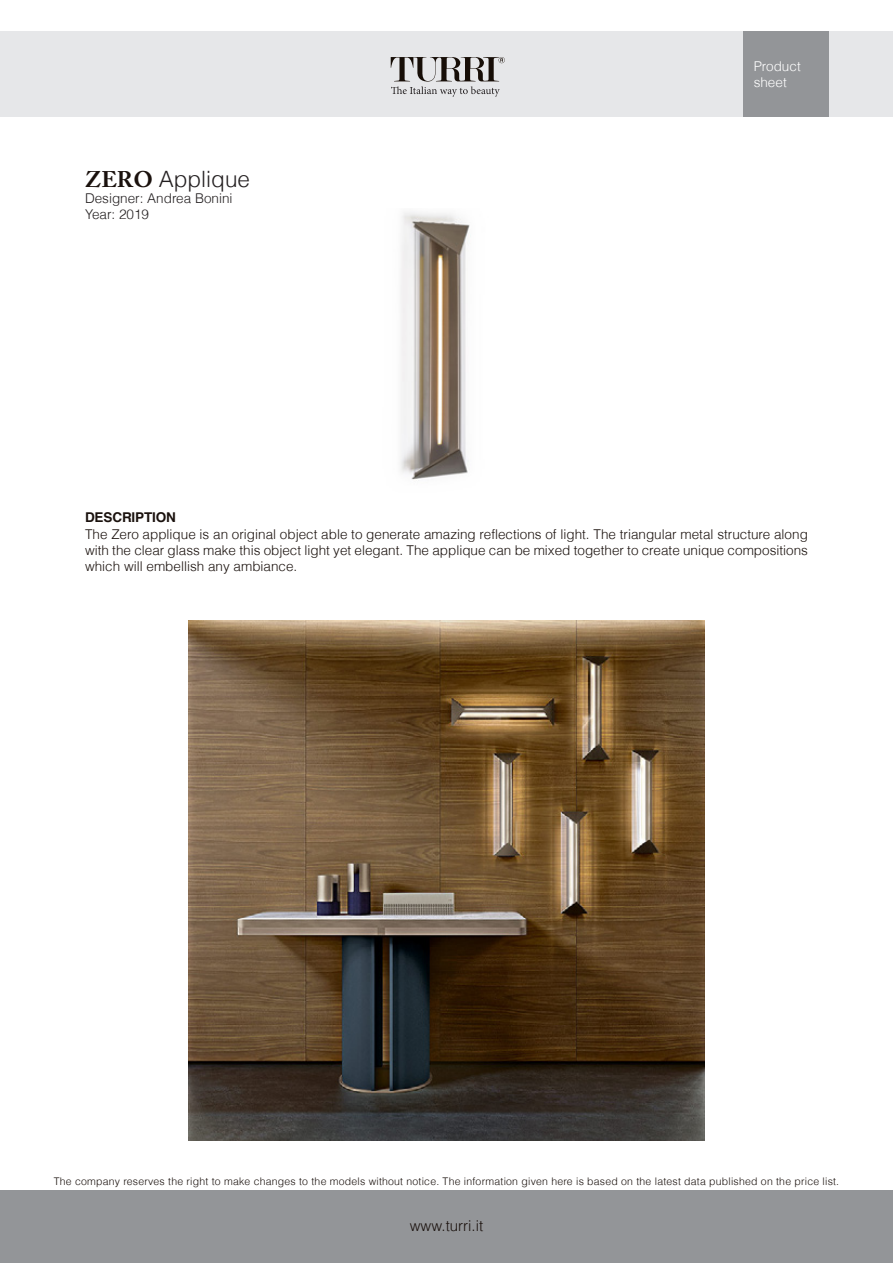
<style>
.page{position:relative;width:893px;height:1263px;background:#fff}
.page>*{position:absolute;margin:0;border:0;box-sizing:border-box;transform-origin:0 0}
.t1{font:300 22.5px "Helvetica";color:#231f20}
.t2{font:300 15px "Helvetica";color:#1a110d}
.t3{font:300 13.5px/16.2px "Helvetica";color:#1a110d;text-align:justify}
.t4{font:300 13.5px "Helvetica";color:#231f20}
.t5{font:300 13.5px/16.2px "Helvetica";color:#fff}
.t6{font:700 13.5px "Helvetica";letter-spacing:-.01em;color:#1a110d}
.t7{font:300 10.5px "Helvetica";letter-spacing:.02em;color:#1a110d}
.s1{font-family:"Adobe Caslon Pro";font-weight:700;color:#1a110d}
</style>
<div class="page">
<div style="left:0;top:32px;width:893px;height:85px;background:#e6e7e9"></div>
<div style="left:0;top:1191px;width:893px;height:72px;background:#939598"></div>
<div style="left:743px;top:32px;width:85px;height:85px;background:#939598"></div>
<svg style="left:391px;top:57px;width:114px;height:40px"></svg>
<img style="left:400px;top:212px;width:71px;height:268px">
<img style="left:189px;top:621px;width:515px;height:519px">
<p class="t1" style="left:85px;top:165px;width:166px"><span class="s1">ZERO</span> Applique</p>
<p class="t4" style="left:85px;top:190px;width:149px">Designer: Andrea Bonini</p>
<p class="t4" style="left:85px;top:206px;width:66px">Year: 2019</p>
<p class="t5" style="left:754px;top:58px;width:49px">Product sheet</p>
<p class="t6" style="left:85px;top:507px;width:92px">DESCRIPTION</p>
<p class="t3" style="left:85px;top:525px;width:724px">The Zero applique is an original object able to generate amazing reflections of light. The triangular metal structure along with the clear glass make this object light yet elegant. The applique can be mixed together to create unique compositions which will embellish any ambiance.</p>
<p class="t7" style="left:54px;top:1174px;width:787px">The company reserves the right to make changes to the models without notice. The information given here is based on the latest data published on the price list.</p>
<p class="t2" style="left:410px;top:1216px;width:75px">www.turri.it</p>
</div>
